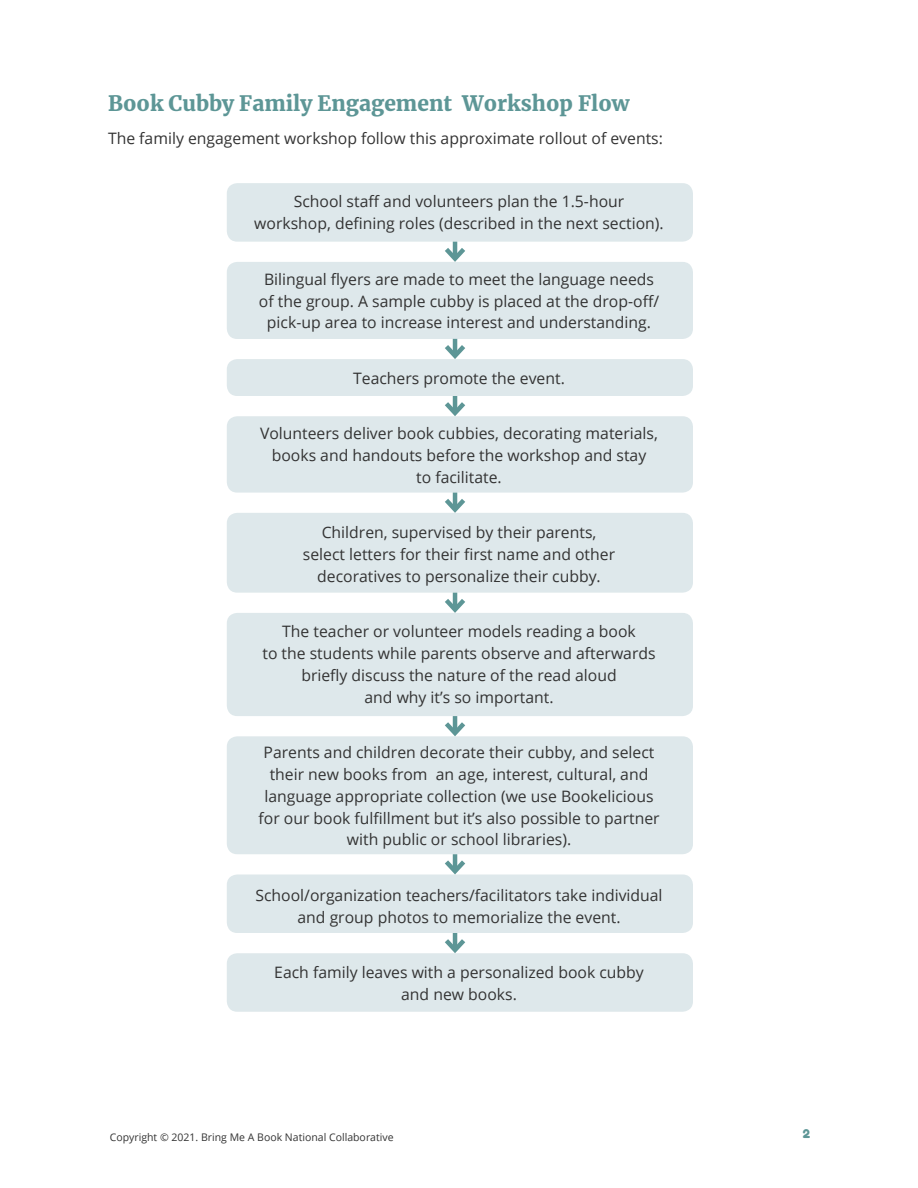
<style>
.page{position:relative;width:918px;height:1188px;background:#fff}
.page>*{position:absolute;margin:0;border:0;box-sizing:border-box;transform-origin:0 0}
.t1{font:900 21px "Merriweather";color:#5d9696}
.t2{font:15.75px/21.8px "Open Sans";color:#333;text-align:center}
.t3{font:12px "Fredoka One";color:#5d9696}
.t4{font:10.5px "Open Sans";color:#333}
</style>
<div class="page">
<div style="left:227px;top:183px;width:466px;height:59px;background:#dee8eb;border-radius:10px"></div>
<div style="left:227px;top:359px;width:466px;height:37px;background:#dee8eb;border-radius:10px"></div>
<div style="left:227px;top:874px;width:466px;height:59px;background:#dee8eb;border-radius:10px"></div>
<div style="left:227px;top:953px;width:466px;height:59px;background:#dee8eb;border-radius:10px"></div>
<div style="left:227px;top:262px;width:466px;height:77px;background:#dee8eb;border-radius:10px"></div>
<div style="left:227px;top:416px;width:466px;height:77px;background:#dee8eb;border-radius:10px"></div>
<div style="left:227px;top:513px;width:466px;height:80px;background:#dee8eb;border-radius:10px"></div>
<div style="left:227px;top:613px;width:466px;height:103px;background:#dee8eb;border-radius:11px"></div>
<div style="left:227px;top:736px;width:466px;height:118px;background:#dee8eb;border-radius:10px"></div>
<hr style="left:453px;top:242px;width:4px;height:17px;background:#5d9696">
<svg style="left:445px;top:243px;width:20px;height:19px"></svg>
<hr style="left:453px;top:339px;width:4px;height:17px;background:#5d9696">
<svg style="left:445px;top:340px;width:20px;height:19px"></svg>
<hr style="left:453px;top:396px;width:4px;height:17px;background:#5d9696">
<svg style="left:445px;top:397px;width:21px;height:19px"></svg>
<hr style="left:453px;top:493px;width:4px;height:17px;background:#5d9696">
<svg style="left:445px;top:494px;width:21px;height:19px"></svg>
<hr style="left:453px;top:593px;width:4px;height:17px;background:#5d9696">
<svg style="left:445px;top:594px;width:20px;height:19px"></svg>
<hr style="left:453px;top:716px;width:4px;height:17px;background:#6b9f9f">
<svg style="left:440px;top:717px;width:30px;height:20px"></svg>
<svg style="left:440px;top:856px;width:30px;height:19px"></svg>
<hr style="left:453px;top:933px;width:4px;height:17px;background:#5d9696">
<svg style="left:445px;top:934px;width:21px;height:19px"></svg>
<h1 class="t1" style="left:108px;top:88px;width:523px">Book Cubby Family Engagement Workshop Flow</h1>
<p class="t2" style="left:108px;top:127px;width:556px">The family engagement workshop follow this approximate rollout of events:</p>
<p class="t2" style="left:254px;top:190px;width:411px">School staff and volunteers plan the 1.5-hour workshop, defining roles (described in the next section).</p>
<p class="t2" style="left:259px;top:268px;width:402px">Bilingual flyers are made to meet the language needs of the group. A sample cubby is placed at the drop-off/ pick-up area to increase interest and understanding.</p>
<p class="t2" style="left:353px;top:367px;width:213px">Teachers promote the event.</p>
<p class="t2" style="left:260px;top:422px;width:399px">Volunteers deliver book cubbies, decorating materials, books and handouts before the workshop and stay<br>to facilitate.</p>
<p class="t2" style="left:303px;top:521px;width:314px">Children, supervised by their parents, select letters for their first name and other decoratives to personalize their cubby.</p>
<p class="t2" style="left:262px;top:620px;width:395px">The teacher or volunteer models reading a book<br>to the students while parents observe and afterwards briefly discuss the nature of the read aloud<br>and why it’s so important.</p>
<p class="t2" style="left:258px;top:741px;width:403px">Parents and children decorate their cubby, and select their new books from an age, interest, cultural, and language appropriate collection (we use Bookelicious for our book fulfillment but it’s also possible to partner with public or school libraries).</p>
<p class="t2" style="left:255px;top:884px;width:409px">School/organization teachers/facilitators take individual and group photos to memorialize the event.</p>
<p class="t2" style="left:274px;top:961px;width:371px">Each family leaves with a personalized book cubby and new books.</p>
<p class="t4" style="left:110px;top:1130px;width:285px">Copyright © 2021. Bring Me A Book National Collaborative</p>
<p class="t3" style="left:803px;top:1127px;width:9px">2</p>
</div>
